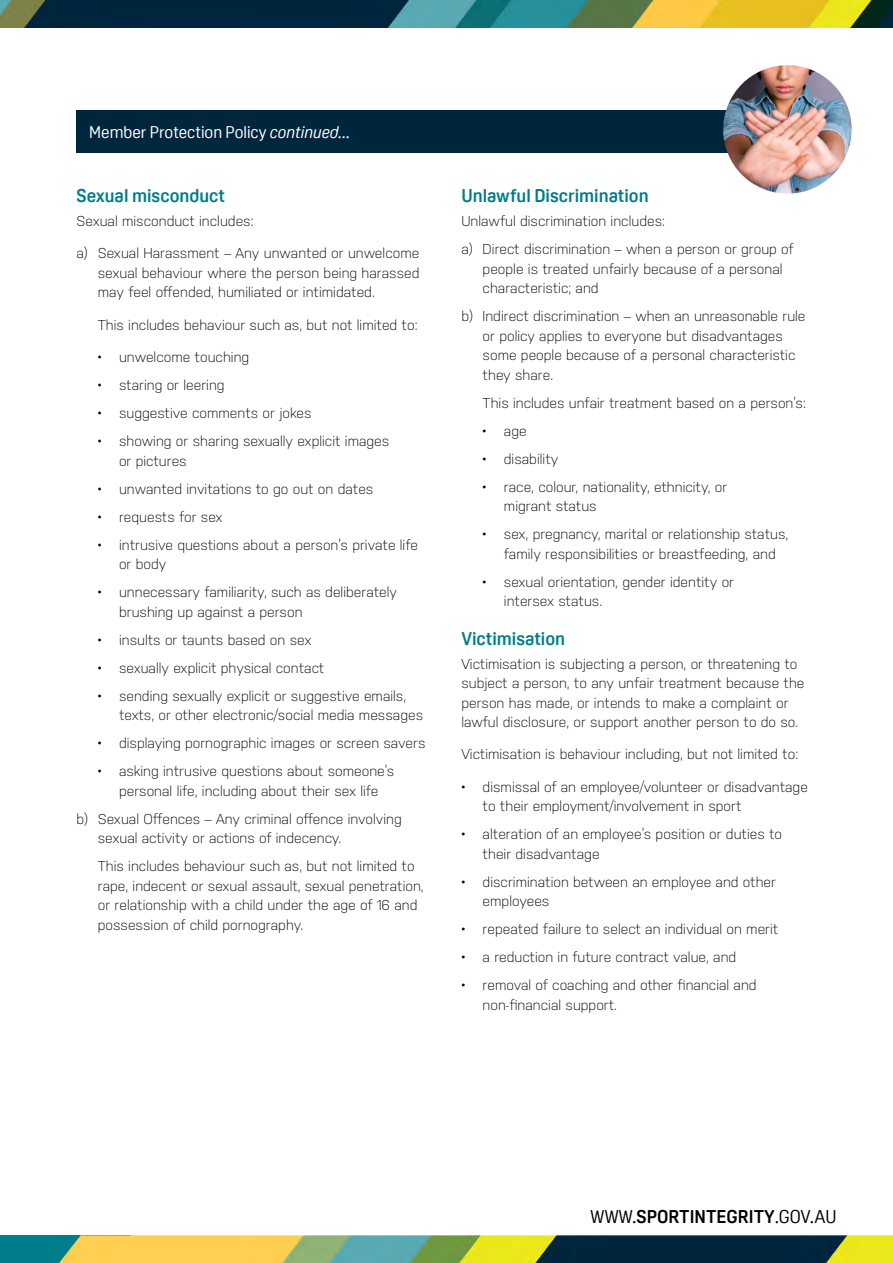
<style>
.page{position:relative;width:893px;height:1263px;background:#fff}
.page>*{position:absolute;margin:0;border:0;box-sizing:border-box;transform-origin:0 0}
._03__HEADING_3{font:700 18px "Oscine";color:#007d8a}
.t1{font:700 18px "Oscine";color:#000}
._02__HEADING_2{font:16.5px "Oscine";color:#fff}
._04__BODY_TEXT{font:300 14.25px/19.5px "Nudista";color:#000}
._05__DOT_POINTS{font:300 14.25px/19.5px "Nudista";color:#000}
.s1{font-style:italic}
.s2{font-weight:400}
</style>
<div class="page">
<div style="left:0;top:1235px;width:131px;height:28px;background:#007d8a"></div>
<img style="left:59px;top:1235px;width:834px;height:28px">
<div style="left:77px;top:110px;width:723px;height:43px;background:#00263e"></div>
<img style="left:723px;top:65px;width:129px;height:129px;border-radius:64px">
<img style="left:0;top:0;width:893px;height:28px">
<h2 class="_02__HEADING_2" style="left:89px;top:123px;width:263px">Member Protection Policy <span class="s1">continued...</span></h2>
<p class="_03__HEADING_3" style="left:77px;top:186px;width:150px">Sexual misconduct</p>
<p class="_04__BODY_TEXT" style="left:77px;top:211px;width:179px">Sexual misconduct includes:</p>
<p class="_04__BODY_TEXT" style="left:98px;top:244px;width:323px;text-align:justify;text-indent:-21px">a) Sexual Harassment – Any unwanted or unwelcome sexual behaviour where the person being harassed may feel offended, humiliated or intimidated.</p>
<p class="_04__BODY_TEXT" style="left:98px;top:315px;width:321px">This includes behaviour such as, but not limited to:</p>
<p class="_04__BODY_TEXT" style="left:98px;top:347px;width:153px">• unwelcome touching</p>
<p class="_04__BODY_TEXT" style="left:98px;top:375px;width:128px">• staring or leering</p>
<p class="_04__BODY_TEXT" style="left:98px;top:403px;width:215px">• suggestive comments or jokes</p>
<p class="_04__BODY_TEXT" style="left:119px;top:431px;width:272px;text-indent:-21px">• showing or sharing sexually explicit images or pictures</p>
<p class="_04__BODY_TEXT" style="left:98px;top:479px;width:277px">• unwanted invitations to go out on dates</p>
<p class="_04__BODY_TEXT" style="left:98px;top:507px;width:126px">• requests for sex</p>
<p class="_04__BODY_TEXT" style="left:119px;top:535px;width:300px;text-indent:-21px">• intrusive questions about a person’s private life or body</p>
<p class="_04__BODY_TEXT" style="left:119px;top:582px;width:280px;text-indent:-21px">• unnecessary familiarity, such as deliberately brushing up against a person</p>
<p class="_04__BODY_TEXT" style="left:98px;top:630px;width:215px">• insults or taunts based on sex</p>
<p class="_04__BODY_TEXT" style="left:98px;top:658px;width:228px">• sexually explicit physical contact</p>
<p class="_04__BODY_TEXT" style="left:119px;top:686px;width:306px;text-indent:-21px">• sending sexually explicit or suggestive emails, texts, or other electronic/social media messages</p>
<p class="_04__BODY_TEXT" style="left:98px;top:733px;width:329px">• displaying pornographic images or screen savers</p>
<p class="_04__BODY_TEXT" style="left:98px;top:761px;width:298px;text-align:center">• asking intrusive questions about someone’s personal life, including about their sex life</p>
<p class="_05__DOT_POINTS" style="left:98px;top:809px;width:306px;text-indent:-21px">b) Sexual Offences – Any criminal offence involving sexual activity or actions of indecency.</p>
<p class="_05__DOT_POINTS" style="left:98px;top:856px;width:327px">This includes behaviour such as, but not limited to rape, indecent or sexual assault, sexual penetration, or relationship with a child under the age of 16 and possession of child pornography.</p>
<p class="_03__HEADING_3" style="left:461px;top:186px;width:189px">Unlawful Discrimination</p>
<p class="_05__DOT_POINTS" style="left:461px;top:211px;width:205px">Unlawful discrimination includes:</p>
<p class="_05__DOT_POINTS" style="left:483px;top:239px;width:312px;text-indent:-21px">a) Direct discrimination – when a person or group of people is treated unfairly because of a personal characteristic; and</p>
<p class="_05__DOT_POINTS" style="left:483px;top:306px;width:324px;text-indent:-21px">b) Indirect discrimination – when an unreasonable rule or policy applies to everyone but disadvantages some people because of a personal characteristic they share.</p>
<p class="_05__DOT_POINTS" style="left:483px;top:393px;width:325px">This includes unfair treatment based on a person’s:</p>
<p class="_04__BODY_TEXT" style="left:483px;top:421px;width:46px">• age</p>
<p class="_04__BODY_TEXT" style="left:483px;top:449px;width:77px">• disability</p>
<p class="_04__BODY_TEXT" style="left:504px;top:477px;width:225px;text-indent:-21px">• race, colour, nationality, ethnicity, or migrant status</p>
<p class="_04__BODY_TEXT" style="left:504px;top:524px;width:286px;text-indent:-21px">• sex, pregnancy, marital or relationship status, family responsibilities or breastfeeding, and</p>
<p class="_04__BODY_TEXT" style="left:504px;top:572px;width:232px;text-indent:-21px">• sexual orientation, gender identity or intersex status.</p>
<p class="_03__HEADING_3" style="left:461px;top:628px;width:105px">Victimisation</p>
<p class="_04__BODY_TEXT" style="left:461px;top:654px;width:345px">Victimisation is subjecting a person, or threatening to subject a person, to any unfair treatment because the person has made, or intends to make a complaint or lawful disclosure, or support another person to do so.</p>
<p class="_04__BODY_TEXT" style="left:461px;top:744px;width:338px">Victimisation is behaviour including, but not limited to:</p>
<p class="_04__BODY_TEXT" style="left:483px;top:777px;width:327px;text-indent:-21px">• dismissal of an employee/volunteer or disadvantage to their employment/involvement in sport</p>
<p class="_04__BODY_TEXT" style="left:483px;top:824px;width:301px;text-indent:-21px">• alteration of an employee’s position or duties to their disadvantage</p>
<p class="_04__BODY_TEXT" style="left:483px;top:872px;width:295px;text-indent:-21px">• discrimination between an employee and other employees</p>
<p class="_04__BODY_TEXT" style="left:461px;top:919px;width:319px">• repeated failure to select an individual on merit</p>
<p class="_04__BODY_TEXT" style="left:461px;top:947px;width:276px">• a reduction in future contract value, and</p>
<p class="_04__BODY_TEXT" style="left:483px;top:975px;width:276px;text-indent:-21px">• removal of coaching and other financial and non-financial support.</p>
<p class="t1" style="left:590px;top:1207px;width:247px"><span class="s2">WWW.</span>SPORTINTEGRITY<span class="s2">.GOV.AU</span></p>
</div>
